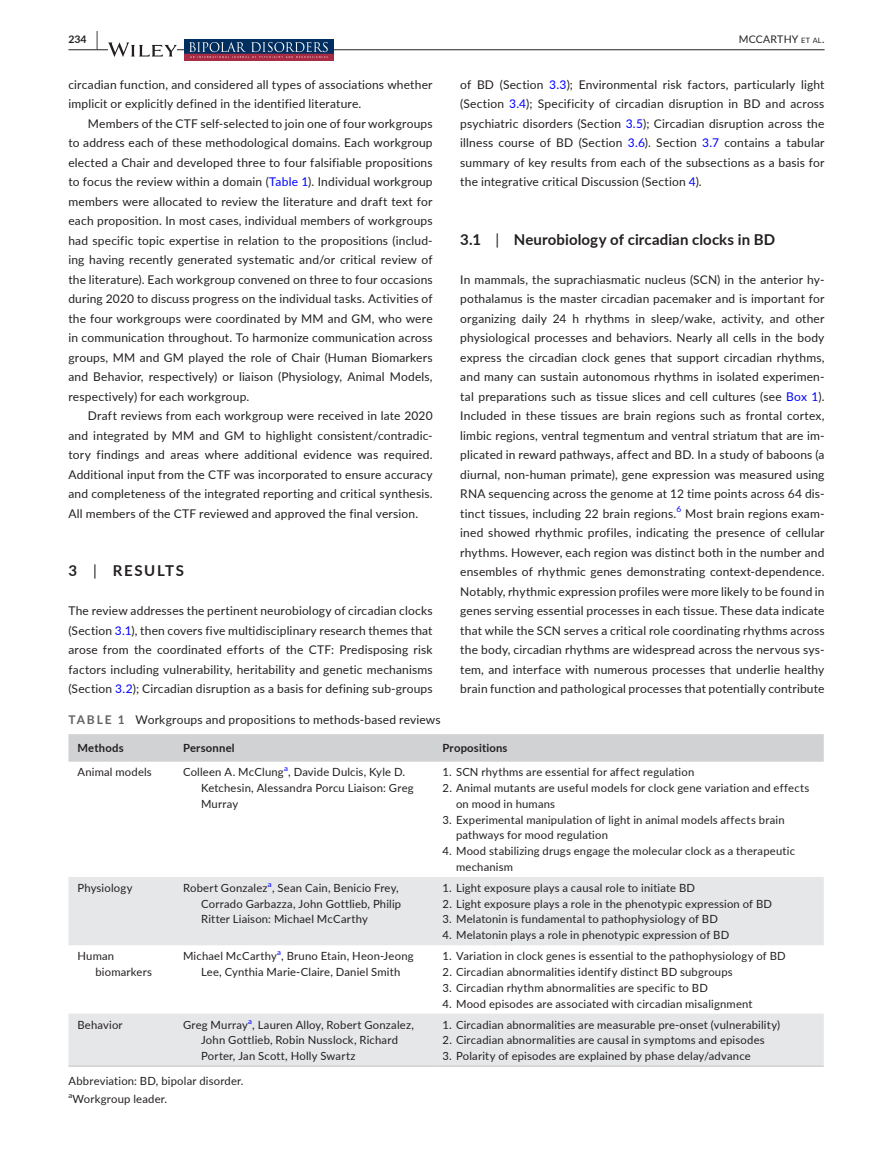
<style>
.page{position:relative;width:893px;height:1174px;background:#fff}
.page>*{position:absolute;margin:0;border:0;box-sizing:border-box;transform-origin:0 0}
.t1{font:700 15px "Lato";letter-spacing:.01em;color:#231f20}
.t2{font:700 15px "Lato";letter-spacing:.105em;color:#231f20}
.t3{font:12px/19.5px "Lato";letter-spacing:.015em;color:#231f20;text-align:justify}
.t4{font:11.25px/15.8px "Lato";letter-spacing:.015em;color:#231f20}
.t5{font:700 11.25px "Lato";letter-spacing:.02em;color:#231f20}
.t6{font:10.5px "Lato";letter-spacing:.02em;color:#231f20}
.t7{font:700 10.5px "Lato";color:#231f20}
.t8{font:7.8px "Lato";color:#00f}
.t9{font:7.8px "Lato";color:#231f20}
.s1{font-size:19.5px}
.s2{font-size:7.35px}
.s3{color:#00f}
.s4{font-weight:400}
.s5{font-weight:700;color:#636366}
</style>
<div class="page">
<hr style="left:68px;top:49px;width:756px;height:1px;background:#231f20">
<svg style="left:108px;top:42px;width:69px;height:15px"></svg>
<img style="left:185px;top:39px;width:148px;height:21px">
<div style="left:68px;top:734px;width:756px;height:27px;background:#d1d2d4"></div>
<svg style="left:68px;top:877px;width:756px;height:188px;fill:#e6e7e9"></svg>
<hr style="left:68px;top:1065px;width:106px;height:1px;background:#d1d2d4">
<hr style="left:174px;top:1065px;width:260px;height:1px;background:#d1d2d4">
<hr style="left:434px;top:1065px;width:390px;height:1px;background:#d1d2d4">
<p class="t7" style="left:68px;top:31px;width:31px">234 <span class="s1">|</span></p>
<p class="t6" style="left:739px;top:31px;width:87px">MCCARTHY <span class="s2">et al</span>.</p>
<p class="t3" style="left:68px;top:74px;width:366px">circadian function, and considered all types of associations whether implicit or explicitly defined in the identified literature.</p>
<p class="t3" style="left:68px;top:113px;width:366px;text-indent:20px">Members of the CTF self-selected to join one of four workgroups to address each of these methodological domains. Each workgroup elected a Chair and developed three to four falsifiable propositions to focus the review within a domain (<span class="s3">Table 1</span>). Individual workgroup members were allocated to review the literature and draft text for each proposition. In most cases, individual members of workgroups had specific topic expertise in relation to the propositions (includ&shy;ing having recently generated systematic and/or critical review of the literature). Each workgroup convened on three to four occasions during 2020 to discuss progress on the individual tasks. Activities of the four workgroups were coordinated by MM and GM, who were in communication throughout. To harmonize communication across groups, MM and GM played the role of Chair (Human Biomarkers and Behavior, respectively) or liaison (Physiology, Animal Models, respectively) for each workgroup.</p>
<p class="t3" style="left:68px;top:405px;width:366px;text-indent:20px">Draft reviews from each workgroup were received in late 2020 and integrated by MM and GM to highlight consistent/contradic&shy;tory findings and areas where additional evidence was required.<br>Additional input from the CTF was incorporated to ensure accuracy and completeness of the integrated reporting and critical synthesis.<br>All members of the CTF reviewed and approved the final version.</p>
<p class="t3" style="left:460px;top:74px;width:366px">of BD (Section <span class="s3">3.3</span>); Environmental risk factors, particularly light (Section <span class="s3">3.4</span>); Specificity of circadian disruption in BD and across psychiatric disorders (Section <span class="s3">3.5</span>); Circadian disruption across the illness course of BD (Section <span class="s3">3.6</span>). Section <span class="s3">3.7</span> contains a tabular summary of key results from each of the subsections as a basis for the integrative critical Discussion (Section <span class="s3">4</span>).</p>
<p class="t1" style="left:460px;top:228px;width:316px">3.1 <span class="s4">|</span> Neurobiology of circadian clocks in BD</p>
<p class="t3" style="left:460px;top:269px;width:366px">In mammals, the suprachiasmatic nucleus (SCN) in the anterior hy&shy;pothalamus is the master circadian pacemaker and is important for organizing daily 24 h rhythms in sleep/wake, activity, and other physiological processes and behaviors. Nearly all cells in the body express the circadian clock genes that support circadian rhythms, and many can sustain autonomous rhythms in isolated experimen&shy;tal preparations such as tissue slices and cell cultures (see <span class="s3">Box 1</span>).<br>Included in these tissues are brain regions such as frontal cortex, limbic regions, ventral tegmentum and ventral striatum that are im&shy;plicated in reward pathways, affect and BD. In a study of baboons (a diurnal, non-human primate), gene expression was measured using RNA sequencing across the genome at 12 time points across 64 dis&shy;tinct tissues, including 22 brain regions.<sup>6</sup> Most brain regions exam&shy;ined showed rhythmic profiles, indicating the presence of cellular rhythms. However, each region was distinct both in the number and ensembles of rhythmic genes demonstrating context-dependence.<br>Notably, rhythmic expression profiles were more likely to be found in genes serving essential processes in each tissue. These data indicate that while the SCN serves a critical role coordinating rhythms across the body, circadian rhythms are widespread across the nervous sys&shy;tem, and interface with numerous processes that underlie healthy brain function and pathological processes that potentially contribute</p>
<p class="t2" style="left:68px;top:560px;width:117px">3 <span class="s4">|</span> RESULTS</p>
<p class="t3" style="left:68px;top:600px;width:366px">The review addresses the pertinent neurobiology of circadian clocks (Section <span class="s3">3.1</span>), then covers five multidisciplinary research themes that arose from the coordinated efforts of the CTF: Predisposing risk factors including vulnerability, heritability and genetic mechanisms (Section <span class="s3">3.2</span>); Circadian disruption as a basis for defining sub-groups</p>
<p class="t3" style="left:68px;top:710px;width:374px"><span class="s5">TABLE 1</span> Workgroups and propositions to methods-based reviews</p>
<p class="t5" style="left:77px;top:740px;width:48px">Methods</p>
<p class="t5" style="left:183px;top:740px;width:53px">Personnel</p>
<p class="t5" style="left:443px;top:740px;width:66px">Propositions</p>
<p class="t4" style="left:77px;top:764px;width:76px">Animal models</p>
<p class="t4" style="left:183px;top:764px;width:224px">Colleen A. McClung , Davide Dulcis, Kyle D.</p>
<p class="t8" style="left:284px;top:763px;width:5px">a</p>
<p class="t4" style="left:201px;top:779px;width:214px">Ketchesin, Alessandra Porcu Liaison: Greg<br>Murray</p>
<p class="t4" style="left:443px;top:764px;width:253px">1. SCN rhythms are essential for affect regulation</p>
<p class="t4" style="left:456px;top:779px;width:355px;text-indent:-14px">2. Animal mutants are useful models for clock gene variation and effects on mood in humans</p>
<p class="t4" style="left:456px;top:811px;width:330px;text-indent:-14px">3. Experimental manipulation of light in animal models affects brain pathways for mood regulation</p>
<p class="t4" style="left:456px;top:842px;width:340px;text-indent:-14px">4. Mood stabilizing drugs engage the molecular clock as a therapeutic mechanism</p>
<p class="t8" style="left:268px;top:878px;width:5px">a</p>
<p class="t4" style="left:201px;top:895px;width:202px">Corrado Garbazza, John Gottlieb, Philip<br>Ritter Liaison: Michael McCarthy</p>
<p class="t4" style="left:77px;top:879px;width:57px">Physiology</p>
<p class="t4" style="left:183px;top:879px;width:217px">Robert Gonzalez , Sean Cain, Benicio Frey,</p>
<p class="t4" style="left:443px;top:879px;width:254px">1. Light exposure plays a causal role to initiate BD</p>
<p class="t4" style="left:443px;top:895px;width:331px">2. Light exposure plays a role in the phenotypic expression of BD</p>
<p class="t4" style="left:443px;top:911px;width:277px">3. Melatonin is fundamental to pathophysiology of BD</p>
<p class="t4" style="left:443px;top:926px;width:288px">4. Melatonin plays a role in phenotypic expression of BD</p>
<p class="t8" style="left:277px;top:946px;width:5px">a</p>
<p class="t4" style="left:201px;top:963px;width:201px">Lee, Cynthia Marie-Claire, Daniel Smith</p>
<p class="t4" style="left:95px;top:948px;width:58px;text-indent:-18px">Human biomarkers</p>
<p class="t4" style="left:183px;top:948px;width:232px">Michael McCarthy , Bruno Etain, Heon-Jeong</p>
<p class="t4" style="left:442px;top:948px;width:345px">1. Variation in clock genes is essential to the pathophysiology of BD</p>
<p class="t4" style="left:442px;top:963px;width:292px">2. Circadian abnormalities identify distinct BD subgroups</p>
<p class="t4" style="left:442px;top:979px;width:267px">3. Circadian rhythm abnormalities are specific to BD</p>
<p class="t4" style="left:442px;top:995px;width:311px">4. Mood episodes are associated with circadian misalignment</p>
<p class="t8" style="left:248px;top:1015px;width:5px">a</p>
<p class="t4" style="left:201px;top:1032px;width:198px">John Gottlieb, Robin Nusslock, Richard<br>Porter, Jan Scott, Holly Swartz</p>
<p class="t4" style="left:77px;top:1016px;width:47px">Behavior</p>
<p class="t4" style="left:183px;top:1016px;width:232px">Greg Murray , Lauren Alloy, Robert Gonzalez,</p>
<p class="t4" style="left:443px;top:1016px;width:339px">1. Circadian abnormalities are measurable pre-onset (vulnerability)</p>
<p class="t4" style="left:443px;top:1032px;width:324px">2. Circadian abnormalities are causal in symptoms and episodes</p>
<p class="t4" style="left:443px;top:1047px;width:310px">3. Polarity of episodes are explained by phase delay/advance</p>
<p class="t4" style="left:68px;top:1072px;width:177px">Abbreviation: BD, bipolar disorder.</p>
<p class="t9" style="left:68px;top:1089px;width:5px">a</p>
<p class="t4" style="left:72px;top:1090px;width:96px">Workgroup leader.</p>
</div>
